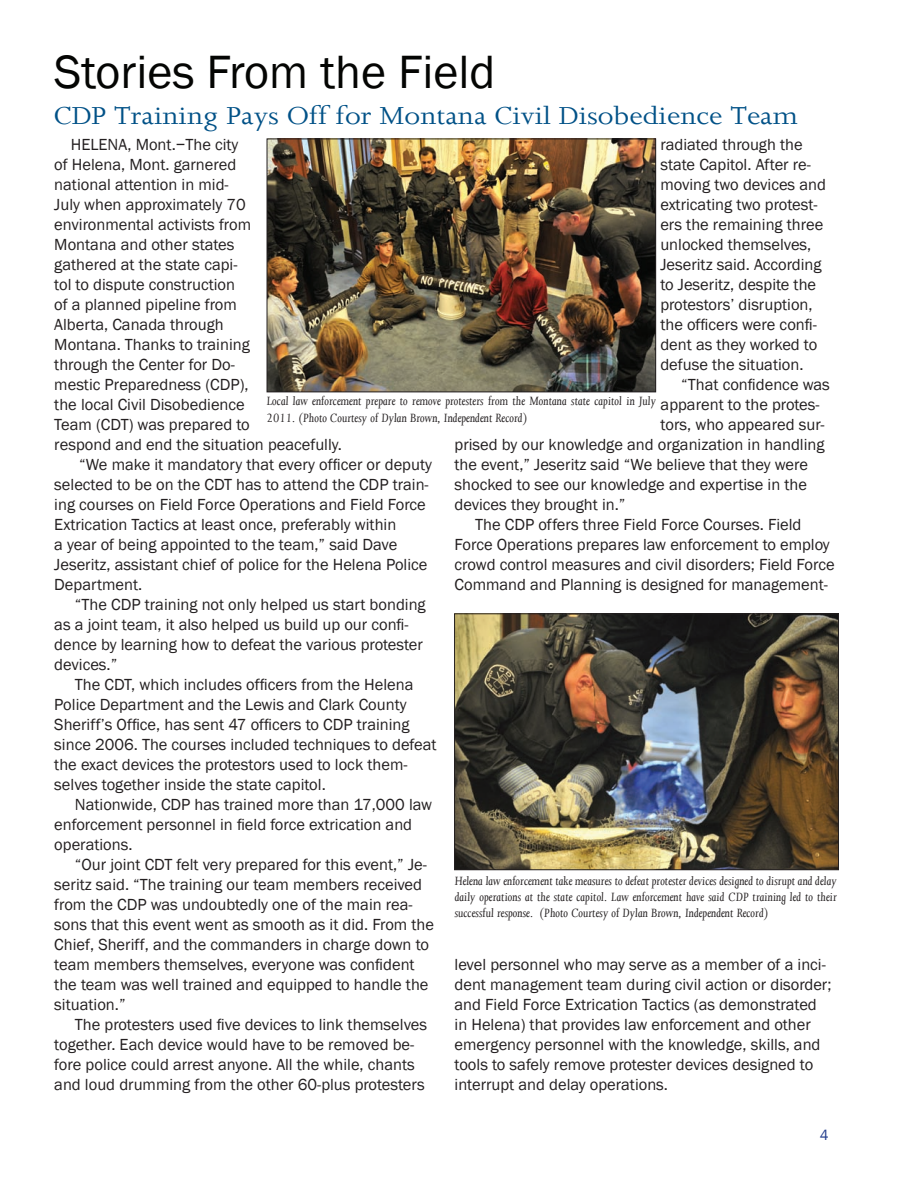
<style>
.page{position:relative;width:918px;height:1188px;background:#fff}
.page>*{position:absolute;margin:0;border:0;box-sizing:border-box;transform-origin:0 0}
.t1{font:48px "Franklin Gothic";color:#040503}
.t2{font:27.75px "Joanna";color:#005187;scale:1.12 1}
.t3{font:16.5px/20px "Franklin Gothic";color:#231f20}
.t4{font:15px "Franklin Gothic";color:#253f8e}
.t5{font:italic 13.5px/16.2px "Joanna";color:#231f20}
</style>
<div class="page">
<img style="left:269px;top:141px;width:385px;height:249px">
<div style="left:267px;top:139px;width:389px;height:253px;border:1px solid #231f20"></div>
<img style="left:456px;top:616px;width:381px;height:252px">
<div style="left:454px;top:614px;width:385px;height:256px;border:1px solid #231f20"></div>
<p class="t1" style="left:54px;top:42px;width:443px">Stories From the Field</p>
<p class="t2" style="left:54px;top:99px;width:665px">CDP Training Pays Off for Montana Civil Disobedience Team</p>
<p class="t3" style="left:54px;top:135px;width:289px;text-indent:16px">HELENA, Mont.−The city<br>of Helena, Mont. garnered<br>national attention in mid-<br>July when approximately 70 environmental activists from<br>Montana and other states<br>gathered at the state capi-<br>tol to dispute construction<br>of a planned pipeline from<br>Alberta, Canada through<br>Montana. Thanks to training<br>through the Center for Do-<br>mestic Preparedness (CDP),<br>the local Civil Disobedience<br>Team (CDT) was prepared to<br>respond and end the situation peacefully.</p>
<p class="t3" style="left:54px;top:455px;width:379px;text-indent:25px">“We make it mandatory that every officer or deputy selected to be on the CDT has to attend the CDP train&shy;ing courses on Field Force Operations and Field Force Extrication Tactics at least once, preferably within<br>a year of being appointed to the team,” said Dave Jeseritz, assistant chief of police for the Helena Police Department.</p>
<p class="t3" style="left:54px;top:595px;width:373px;text-indent:21px">“The CDP training not only helped us start bonding as a joint team, it also helped us build up our confi&shy;dence by learning how to defeat the various protester devices.”</p>
<p class="t3" style="left:54px;top:675px;width:384px;text-indent:21px">The CDT, which includes officers from the Helena Police Department and the Lewis and Clark County Sheriff’s Office, has sent 47 officers to CDP training since 2006. The courses included techniques to defeat the exact devices the protestors used to lock them&shy;selves together inside the state capitol.</p>
<p class="t3" style="left:54px;top:795px;width:379px;text-indent:21px">Nationwide, CDP has trained more than 17,000 law enforcement personnel in field force extrication and operations.</p>
<p class="t3" style="left:54px;top:855px;width:381px;text-indent:21px">“Our joint CDT felt very prepared for this event,” Je&shy;seritz said. “The training our team members received from the CDP was undoubtedly one of the main rea&shy;sons that this event went as smooth as it did. From the Chief, Sheriff, and the commanders in charge down to team members themselves, everyone was confident the team was well trained and equipped to handle the situation.”</p>
<p class="t3" style="left:54px;top:1015px;width:374px;text-indent:21px">The protesters used five devices to link themselves together. Each device would have to be removed be&shy;fore police could arrest anyone. All the while, chants and loud drumming from the other 60-plus protesters</p>
<p class="t3" style="left:660px;top:135px;width:167px">radiated through the state Capitol. After re&shy;moving two devices and extricating two protest&shy;ers the remaining three unlocked themselves,<br>Jeseritz said. According to Jeseritz, despite the protestors’ disruption, the officers were confi&shy;dent as they worked to defuse the situation.</p>
<p class="t3" style="left:681px;top:375px;width:150px">“That confidence was</p>
<p class="t3" style="left:661px;top:395px;width:161px">apparent to the protes-</p>
<p class="t3" style="left:661px;top:415px;width:165px">tors, who appeared sur-</p>
<p class="t3" style="left:455px;top:435px;width:371px">prised by our knowledge and organization in handling</p>
<p class="t3" style="left:455px;top:455px;width:355px">the event,” Jeseritz said “We believe that they were</p>
<p class="t3" style="left:455px;top:475px;width:354px">shocked to see our knowledge and expertise in the</p>
<p class="t3" style="left:455px;top:495px;width:172px">devices they brought in.”</p>
<p class="t3" style="left:455px;top:515px;width:382px;text-indent:21px">The CDP offers three Field Force Courses. Field Force Operations prepares law enforcement to employ crowd control measures and civil disorders; Field Force Command and Planning is designed for management-</p>
<p class="t5" style="left:267px;top:393px;width:391px">Local law enforcement prepare to remove protesters from the Montana state capitol in July<br>2011. (Photo Courtesy of Dylan Brown, Independent Record)</p>
<p class="t5" style="left:455px;top:872px;width:384px;text-align:justify">Helena law enforcement take measures to defeat protester devices designed to disrupt and delay daily operations at the state capitol. Law enforcement have said CDP training led to their successful response. (Photo Courtesy of Dylan Brown, Independent Record)</p>
<p class="t3" style="left:455px;top:955px;width:378px">level personnel who may serve as a member of a inci&shy;dent management team during civil action or disorder; and Field Force Extrication Tactics (as demonstrated in Helena) that provides law enforcement and other emergency personnel with the knowledge, skills, and tools to safely remove protester devices designed to interrupt and delay operations.</p>
<p class="t4" style="left:820px;top:1126px;width:10px">4</p>
</div>
